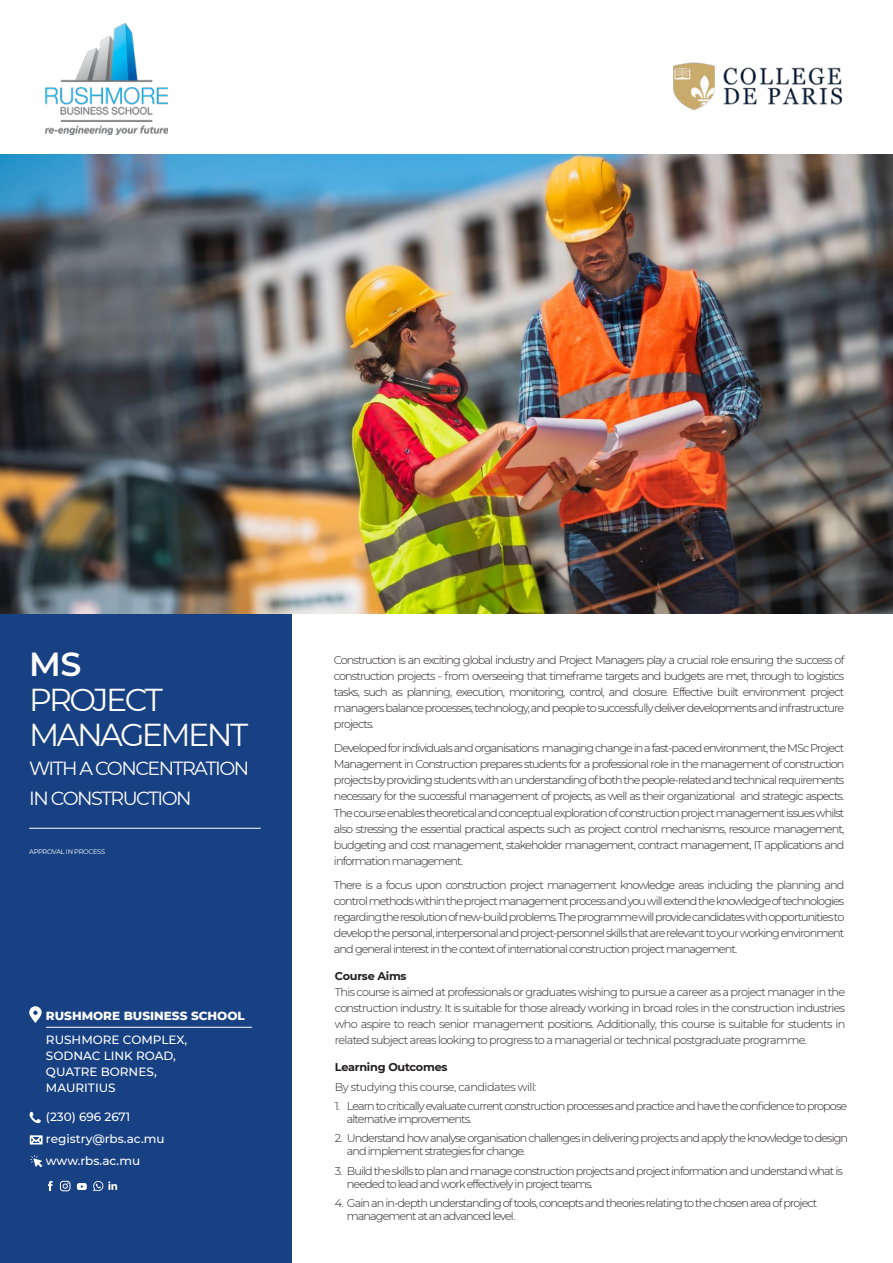
<style>
.page{position:relative;width:893px;height:1263px;background:#fff}
.page>*{position:absolute;margin:0;border:0;box-sizing:border-box;transform-origin:0 0}
.t1{font:600 33.3px "Montserrat";color:#fff}
.t2{font:31.65px/35px "Montserrat";letter-spacing:-.08em;color:#fff}
.t3{font:19.05px/30px "Montserrat";letter-spacing:-.08em;color:#fff}
.t4{font:500 12px/16.2px "Montserrat";color:#fff}
.t5{font:800 12px "Montserrat";color:#fff}
.t6{font:300 11.25px/16.2px "Montserrat";letter-spacing:-.08em;color:#231f20;text-align:justify}
.t7{font:300 11.25px "Montserrat";letter-spacing:-.04em;color:#231f20}
.t8{font:700 11.25px "Montserrat";letter-spacing:-.02em;color:#231f20}
.t9{font:6.6px "Montserrat";letter-spacing:-.04em;color:#fff}
</style>
<div class="page">
<img style="left:45px;top:23px;width:123px;height:111px">
<div style="left:0;top:443px;width:292px;height:820px;background:#184183"></div>
<hr style="left:46px;top:1027px;width:206px;height:1px;background:#fff">
<svg style="left:29px;top:1006px;width:13px;height:17px"></svg>
<svg style="left:77px;top:1183px;width:10px;height:7px"></svg>
<svg style="left:48px;top:1181px;width:5px;height:10px"></svg>
<svg style="left:60px;top:1181px;width:10px;height:10px"></svg>
<svg style="left:93px;top:1181px;width:24px;height:10px"></svg>
<svg style="left:30px;top:1112px;width:11px;height:11px"></svg>
<svg style="left:30px;top:1135px;width:13px;height:10px"></svg>
<svg style="left:30px;top:1155px;width:12px;height:12px"></svg>
<img style="left:0;top:155px;width:893px;height:458px">
<img style="left:673px;top:62px;width:170px;height:49px">
<hr style="left:29px;top:828px;width:232px;height:1px;background:#fff">
<h1 class="t1" style="left:29px;top:645px;width:54px">MS</h1>
<h2 class="t2" style="left:29px;top:685px;width:221px">PROJECT<br>MANAGEMENT</h2>
<h3 class="t3" style="left:29px;top:755px;width:222px">WITH A CONCENTRATION<br>IN CONSTRUCTION</h3>
<p class="t9" style="left:29px;top:849px;width:77px">APPROVAL IN PROCESS</p>
<p class="t5" style="left:46px;top:1011px;width:200px">RUSHMORE BUSINESS SCHOOL</p>
<p class="t4" style="left:46px;top:1032px;width:143px">RUSHMORE COMPLEX,<br>SODNAC LINK ROAD,<br>QUATRE BORNES,<br>MAURITIUS</p>
<p class="t4" style="left:46px;top:1106px;width:120px;line-height:22.2px">(230) 696 2671 registry@rbs.ac.mu www.rbs.ac.mu</p>
<p class="t6" style="left:334px;top:652px;width:512px">Construction is an exciting global industry and Project Managers play a crucial role ensuring the success of construction projects - from overseeing that timeframe targets and budgets are met, through to logistics tasks, such as planning, execution, monitoring, control, and closure. Effective built environment project managers balance processes, technology, and people to successfully deliver developments and infrastructure projects.</p>
<p class="t6" style="left:334px;top:740px;width:512px">Developed for individuals and organisations managing change in a fast-paced environment, the MSc Project Management in Construction prepares students for a professional role in the management of construction projects by providing students with an understanding of both the people-related and technical requirements necessary for the successful management of projects, as well as their organizational and strategic aspects.<br>The course enables theoretical and conceptual exploration of construction project management issues whilst also stressing the essential practical aspects such as project control mechanisms, resource management, budgeting and cost management, stakeholder management, contract management, IT applications and information management.</p>
<p class="t6" style="left:334px;top:877px;width:512px">There is a focus upon construction project management knowledge areas including the planning and control methods within the project management process and you will extend the knowledge of technologies regarding the resolution of new-build problems.The programme will provide candidates with opportunities to develop the personal, interpersonal and project-personnel skills that are relevant to your working environment and general interest in the context of international construction project management.</p>
<p class="t8" style="left:335px;top:971px;width:73px">Course Aims</p>
<p class="t6" style="left:335px;top:985px;width:512px">This course is aimed at professionals or graduates wishing to pursue a career as a project manager in the construction industry. It is suitable for those already working in broad roles in the construction industries who aspire to reach senior management positions. Additionally, this course is suitable for students in related subject areas looking to progress to a managerial or technical postgraduate programme.</p>
<p class="t8" style="left:335px;top:1062px;width:114px">Learning Outcomes</p>
<p class="t7" style="left:335px;top:1082px;width:203px">By studying this course, candidates will:</p>
<p class="t6" style="left:347px;top:1100px;width:502px;line-height:13.2px;text-indent:-12px">1. Learn to critically evaluate current construction processes and practice and have the confidence to propose alternative improvements.</p>
<p class="t6" style="left:347px;top:1132px;width:503px;line-height:13.2px;text-indent:-12px">2. Understand how analyse organisation challenges in delivering projects and apply the knowledge to design and implement strategies for change.</p>
<p class="t6" style="left:347px;top:1165px;width:497px;line-height:13.2px;text-indent:-12px">3. Build the skills to plan and manage construction projects and project information and understand what is needed to lead and work effectively in project teams.</p>
<p class="t6" style="left:347px;top:1197px;width:472px;line-height:13.2px;text-indent:-12px">4. Gain an in-depth understanding of tools, concepts and theories relating to the chosen area of project management at an advanced level.</p>
</div>
